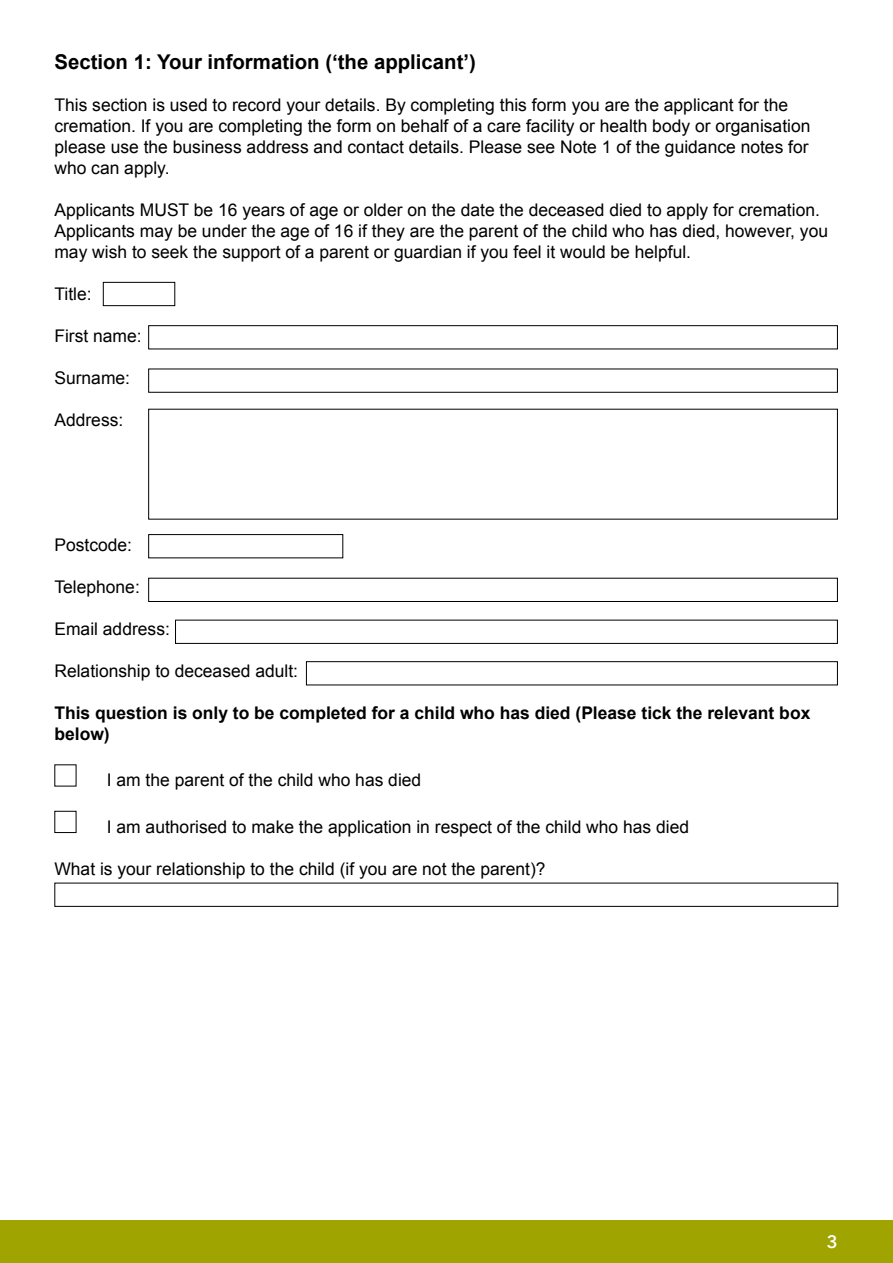
<style>
.page{position:relative;width:893px;height:1263px;background:#fff}
.page>*{position:absolute;margin:0;border:0;box-sizing:border-box;transform-origin:0 0}
.t1{font:700 20.4px "Arial";color:#000}
.t2{font:600 18px "Avenir Next";color:#fff}
.t3{font:17.4px/21px "Arial";color:#000}
.t4{font:700 17.4px/21px "Arial";color:#000}
</style>
<div class="page">
<div style="left:0;top:1220px;width:893px;height:43px;background:#9fa400"></div>
<div style="left:54px;top:811px;width:22px;height:22px;border:1px solid #000"></div>
<div style="left:103px;top:282px;width:72px;height:24px;border:1px solid #000"></div>
<div style="left:148px;top:325px;width:690px;height:24px;border:1px solid #000"></div>
<div style="left:148px;top:369px;width:690px;height:24px;border:1px solid #000"></div>
<div style="left:54px;top:883px;width:784px;height:24px;border:1px solid #000"></div>
<div style="left:148px;top:534px;width:195px;height:24px;border:1px solid #000"></div>
<div style="left:148px;top:578px;width:690px;height:24px;border:1px solid #000"></div>
<div style="left:175px;top:620px;width:663px;height:24px;border:1px solid #000"></div>
<div style="left:306px;top:661px;width:532px;height:24px;border:1px solid #000"></div>
<p class="t1" style="left:54px;top:49px;width:423px">Section 1: Your information (‘the applicant’)</p>
<p class="t3" style="left:54px;top:95px;width:757px">This section is used to record your details. By completing this form you are the applicant for the cremation. If you are completing the form on behalf of a care facility or health body or organisation please use the business address and contact details. Please see Note 1 of the guidance notes for who can apply.</p>
<p class="t3" style="left:54px;top:200px;width:775px">Applicants MUST be 16 years of age or older on the date the deceased died to apply for cremation.<br>Applicants may be under the age of 16 if they are the parent of the child who has died, however, you may wish to seek the support of a parent or guardian if you feel it would be helpful.</p>
<p class="t3" style="left:54px;top:284px;width:39px">Title:</p>
<p class="t3" style="left:54px;top:325px;width:89px">First name:</p>
<p class="t3" style="left:54px;top:367px;width:77px">Surname:</p>
<p class="t3" style="left:54px;top:409px;width:70px">Address:</p>
<p class="t3" style="left:54px;top:535px;width:79px">Postcode:</p>
<p class="t3" style="left:54px;top:577px;width:87px">Telephone:</p>
<p class="t3" style="left:54px;top:619px;width:117px">Email address:</p>
<p class="t3" style="left:54px;top:661px;width:245px">Relationship to deceased adult:</p>
<p class="t4" style="left:54px;top:703px;width:757px">This question is only to be completed for a child who has died (Please tick the relevant box below)</p>
<p class="t3" style="left:107px;top:770px;width:316px">I am the parent of the child who has died</p>
<p class="t3" style="left:107px;top:816px;width:584px">I am authorised to make the application in respect of the child who has died</p>
<p class="t3" style="left:54px;top:858px;width:493px">What is your relationship to the child (if you are not the parent)?</p>
<p class="t2" style="left:827px;top:1231px;width:12px">3</p>
</div>
